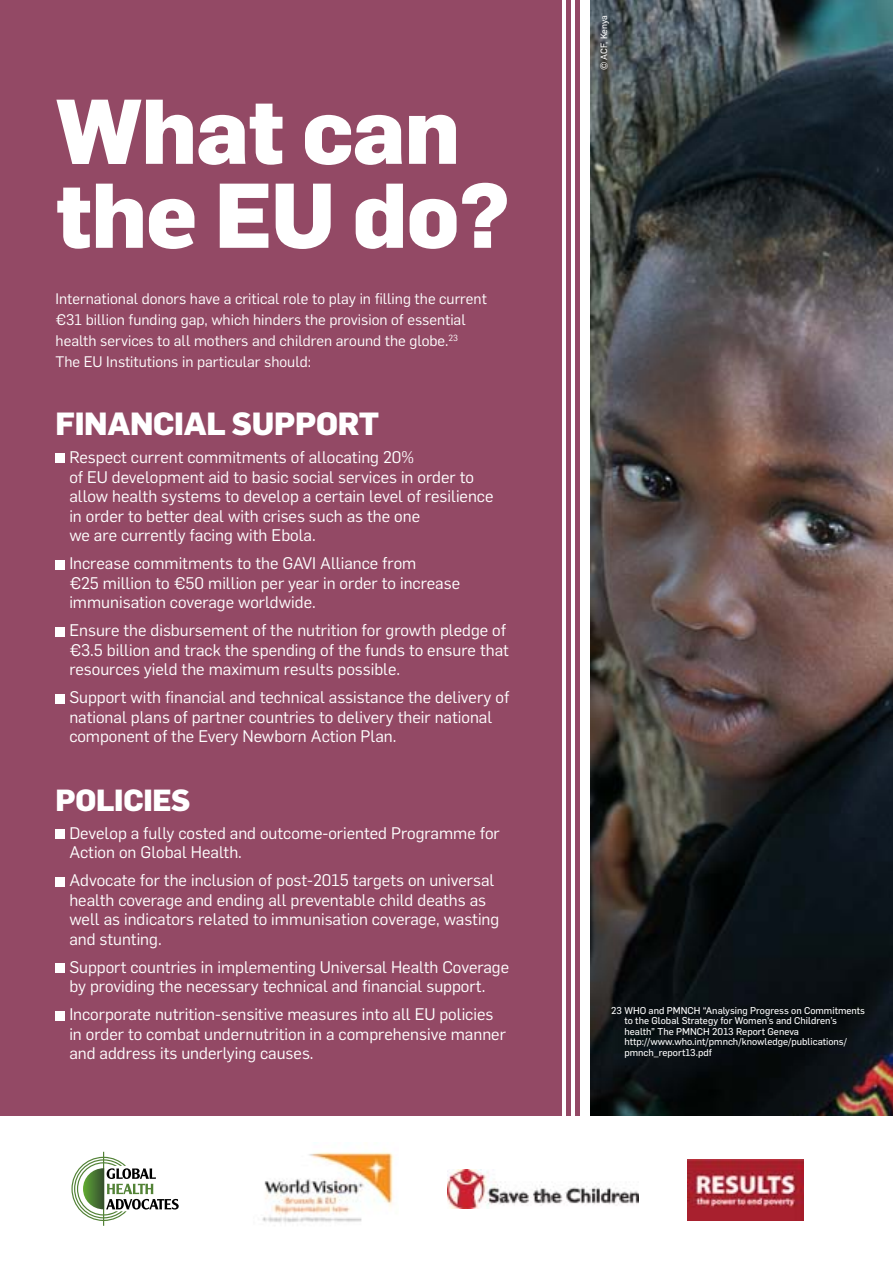
<style>
.page{position:relative;width:893px;height:1263px;background:#fff}
.page>*{position:absolute;margin:0;border:0;box-sizing:border-box;transform-origin:0 0}
.t1{font:800 90px/84px "Flama";letter-spacing:-.01em;color:#fff}
.t2{font:800 31.5px "Flama";letter-spacing:-.01em;color:#fff}
.t3{font:800 30px "Flama";letter-spacing:-.01em;color:#fff}
.t4{font:16.5px/19.5px "Flama";color:#fff}
.t5{font:15px/21px "Flama";color:#fff}
.t6{font:9.75px/10.5px "Flama Basic";color:#fff}
.t7{font:9px "Flama Basic";letter-spacing:-.005em;color:#fff}
</style>
<div class="page">
<img style="left:591px;top:0;width:302px;height:1116px">
<div style="left:0;top:0;width:582px;height:1263px;background:#934965"></div>
<div style="left:56px;top:454px;width:9px;height:9px;background:#fff"></div>
<div style="left:56px;top:560px;width:9px;height:9px;background:#fff"></div>
<div style="left:56px;top:627px;width:9px;height:9px;background:#fff"></div>
<div style="left:56px;top:694px;width:9px;height:9px;background:#fff"></div>
<div style="left:56px;top:829px;width:9px;height:10px;background:#fff"></div>
<div style="left:56px;top:877px;width:9px;height:9px;background:#fff"></div>
<div style="left:56px;top:963px;width:9px;height:10px;background:#fff"></div>
<div style="left:56px;top:1011px;width:9px;height:9px;background:#fff"></div>
<div style="left:0;top:1117px;width:893px;height:146px;background:#fff"></div>
<svg style="left:71px;top:1152px;width:108px;height:74px"></svg>
<img style="left:688px;top:1160px;width:116px;height:60px">
<img style="left:448px;top:1169px;width:190px;height:39px">
<img style="left:262px;top:1152px;width:132px;height:71px">
<hr style="left:571px;top:0;width:4px;height:1117px;background:#fff">
<hr style="left:580px;top:0;width:3px;height:1117px;background:#fff">
<hr style="left:562px;top:0;width:4px;height:1117px;background:#fff">
<h1 class="t1" style="left:56px;top:83px;width:455px">What can the EU do?</h1>
<p class="t5" style="left:56px;top:287px;width:433px">International donors have a critical role to play in filling the current €31 billion funding gap, which hinders the provision of essential health services to all mothers and children around the globe.<sup>23<br></sup>The EU Institutions in particular should:</p>
<h2 class="t2" style="left:56px;top:401px;width:325px">FINANCIAL SUPPORT</h2>
<p class="t4" style="left:69px;top:447px;width:426px">Respect current commitments of allocating 20%<br>of EU development aid to basic social services in order to allow health systems to develop a certain level of resilience in order to better deal with crises such as the one<br>we are currently facing with Ebola.</p>
<p class="t4" style="left:69px;top:553px;width:392px">Increase commitments to the GAVI Alliance from<br>€25 million to €50 million per year in order to increase immunisation coverage worldwide.</p>
<p class="t4" style="left:69px;top:620px;width:441px">Ensure the disbursement of the nutrition for growth pledge of €3.5 billion and track the spending of the funds to ensure that resources yield the maximum results possible.</p>
<p class="t4" style="left:69px;top:687px;width:442px">Support with financial and technical assistance the delivery of national plans of partner countries to delivery their national component of the Every Newborn Action Plan.</p>
<p class="t7" style="left:598px;top:70px;width:57px;rotate:-90deg">© ACF, Kenya</p>
<h3 class="t3" style="left:56px;top:778px;width:136px">POLICIES</h3>
<p class="t4" style="left:69px;top:822px;width:432px">Develop a fully costed and outcome-oriented Programme for<br>Action on Global Health.</p>
<p class="t4" style="left:69px;top:870px;width:431px">Advocate for the inclusion of post-2015 targets on universal health coverage and ending all preventable child deaths as well as indicators related to immunisation coverage, wasting and stunting.</p>
<p class="t4" style="left:69px;top:956px;width:441px">Support countries in implementing Universal Health Coverage by providing the necessary technical and financial support.</p>
<p class="t4" style="left:69px;top:1004px;width:438px">Incorporate nutrition-sensitive measures into all EU policies in order to combat undernutrition in a comprehensive manner and address its underlying causes.</p>
<p class="t6" style="left:624px;top:1004px;width:242px;text-indent:-13px">23 WHO and PMNCH “Analysing Progress on Commitments to the Global Strategy for Women’s and Children’s health” The PMNCH 2013 Report Geneva http://www.who.int/pmnch/knowledge/publications/ pmnch_report13.pdf</p>
</div>
